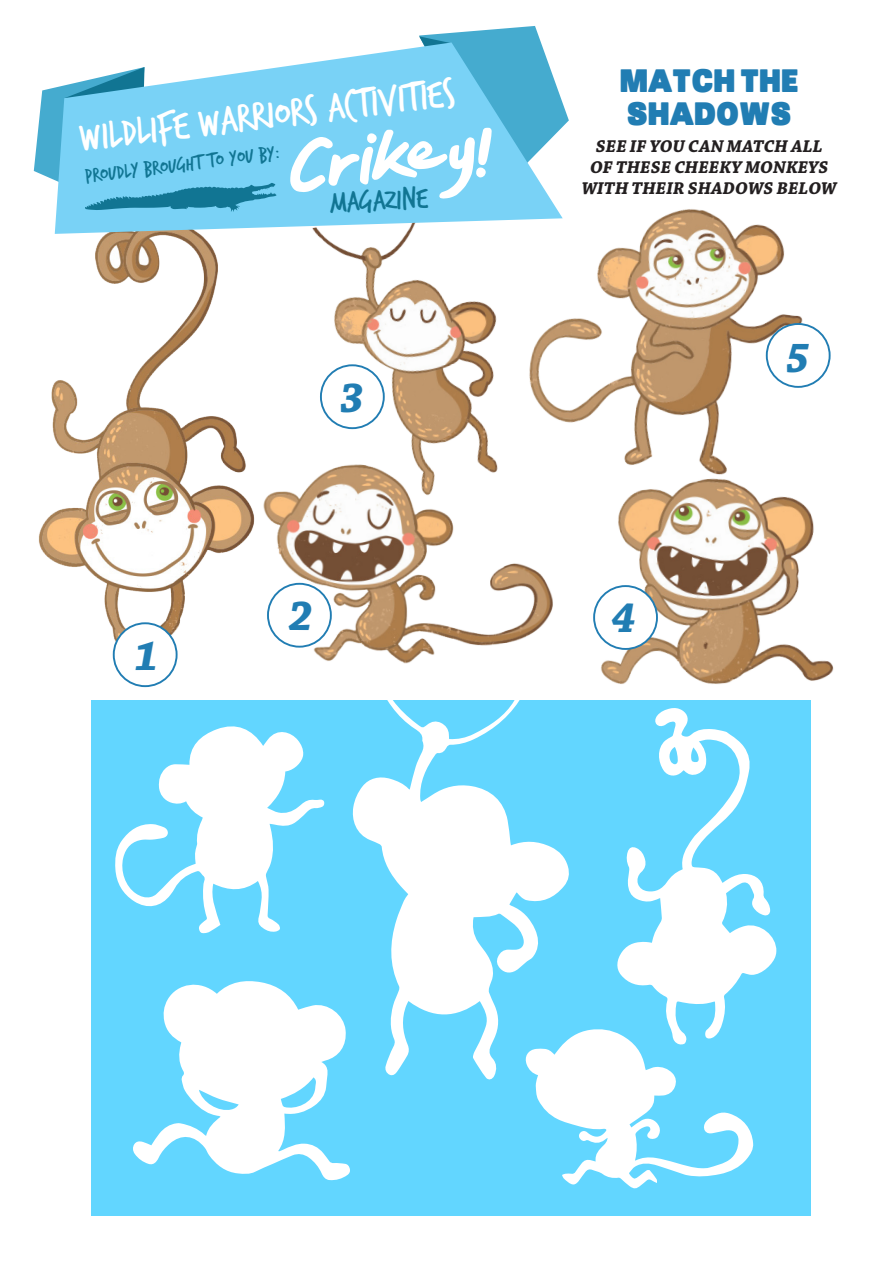
<style>
.page{position:relative;width:893px;height:1263px;background:#fff}
.page>*{position:absolute;margin:0;border:0;box-sizing:border-box;transform-origin:0 0}
.t1{font:italic 700 44.25px "Chaparral Pro";color:#217db3}
.t2{font:42.45px "Trash Hand";color:#fff}
.t3{font:900 31.5px "Sans";color:#217db3}
.t4{font:31.35px "Trash Hand";color:#117593}
.t5{font:21.6px "Trash Hand";color:#117593}
.t6{font:italic 700 18px/21px "Chaparral Pro";letter-spacing:.005em;color:#231f20;text-align:center}
</style>
<div class="page">
<div style="left:91px;top:700px;width:720px;height:515px;background:#62d6ff"></div>
<img style="left:529px;top:209px;width:299px;height:210px">
<img style="left:38px;top:231px;width:211px;height:435px">
<img style="left:316px;top:234px;width:181px;height:183px">
<img style="left:599px;top:419px;width:235px;height:265px">
<svg style="left:377px;top:704px;width:192px;height:376px"></svg>
<div style="left:114px;top:623px;width:63px;height:63px;background:#fff;border-radius:50%"></div>
<div style="left:113px;top:622px;width:65px;height:65px;border:2px solid #217db3;border-radius:50%"></div>
<svg style="left:115px;top:726px;width:262px;height:455px"></svg>
<svg style="left:626px;top:708px;width:133px;height:171px"></svg>
<svg style="left:524px;top:879px;width:253px;height:310px"></svg>
<img style="left:249px;top:417px;width:350px;height:287px">
<div style="left:767px;top:324px;width:63px;height:63px;background:#fff;border-radius:50%"></div>
<div style="left:766px;top:323px;width:65px;height:65px;border:2px solid #217db3;border-radius:50%"></div>
<div style="left:594px;top:586px;width:63px;height:63px;background:#fff;border-radius:50%"></div>
<div style="left:593px;top:585px;width:65px;height:65px;border:2px solid #217db3;border-radius:50%"></div>
<div style="left:321px;top:365px;width:63px;height:63px;background:#fff;border-radius:50%"></div>
<div style="left:320px;top:364px;width:65px;height:65px;border:2px solid #217db3;border-radius:50%"></div>
<div style="left:268px;top:584px;width:63px;height:63px;background:#fff;border-radius:50%"></div>
<div style="left:267px;top:583px;width:65px;height:65px;border:2px solid #217db3;border-radius:50%"></div>
<svg style="left:55px;top:65px;width:508px;height:169px;fill:#79d2f6"></svg>
<svg style="left:290px;top:26px;width:279px;height:173px"></svg>
<svg style="left:34px;top:67px;width:243px;height:147px"></svg>
<p class="t2" style="left:78px;top:117px;width:379px;rotate:-7deg">WILDLIFE WARRIORS ACTIVITIES</p>
<p class="t5" style="left:84px;top:166px;width:197px;rotate:-7deg">PROUDLY BROUGHT TO YOU BY:</p>
<p class="t4" style="left:329px;top:187px;width:100px;rotate:-3deg">MAGAZINE</p>
<p class="t1" style="left:134px;top:630px;width:26px">1</p>
<p class="t1" style="left:340px;top:372px;width:26px">3</p>
<p class="t1" style="left:289px;top:590px;width:26px">2</p>
<p class="t3" style="left:620px;top:60px;width:180px">MATCH THE</p>
<p class="t3" style="left:627px;top:93px;width:166px">SHADOWS</p>
<p class="t6" style="left:582px;top:136px;width:257px">SEE IF YOU CAN MATCH ALL<br>OF THESE CHEEKY MONKEYS<br>WITH THEIR SHADOWS BELOW</p>
<p class="t1" style="left:612px;top:592px;width:26px">4</p>
<p class="t1" style="left:786px;top:332px;width:26px">5</p>
</div>
